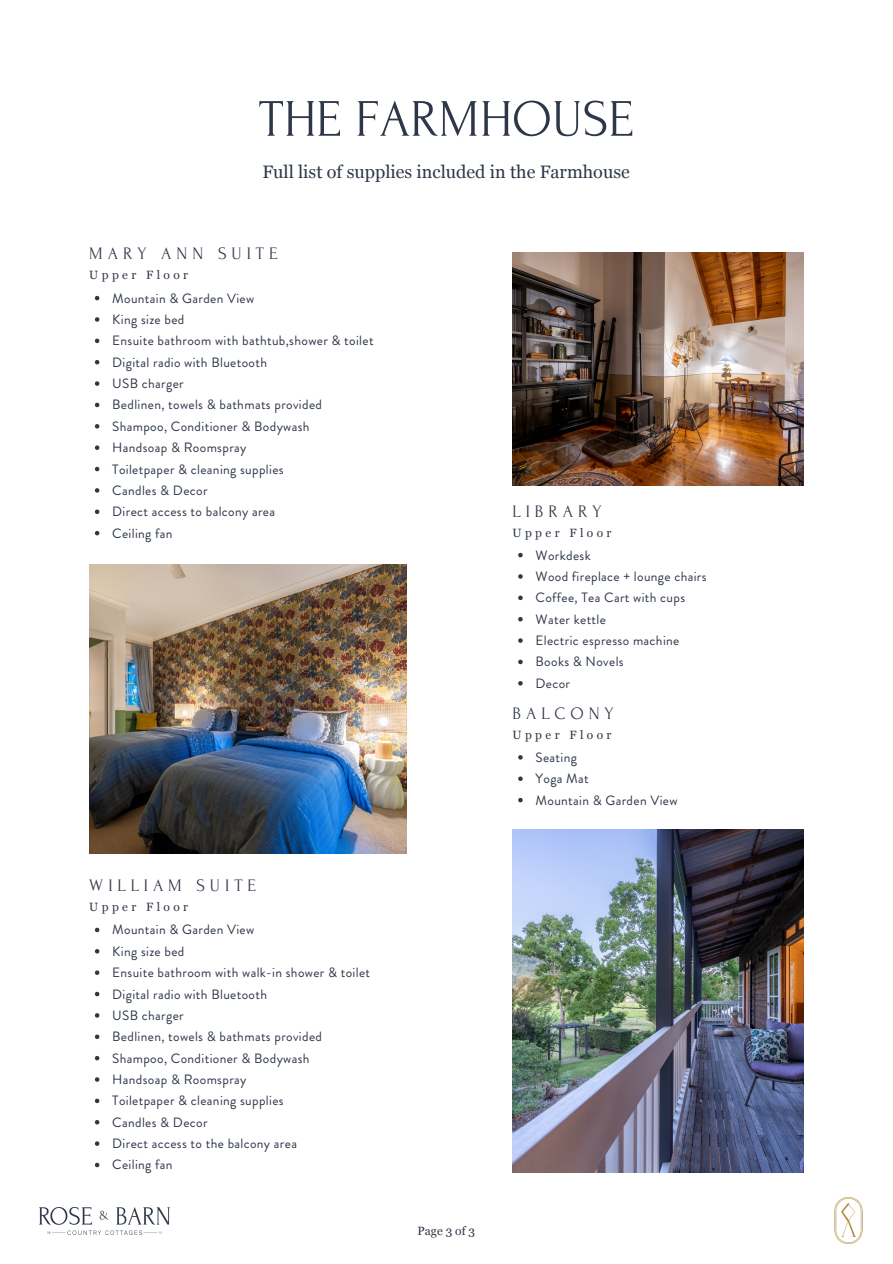
<style>
.page{position:relative;width:893px;height:1264px;background:#fff}
.page>*{position:absolute;margin:0;border:0;box-sizing:border-box;transform-origin:0 0}
.t1{font:52.5px "Forum";color:#2e3748}
.t2{font:18px "Georgia";color:#2e3748}
.t3{font:17.55px "Forum";letter-spacing:.285em;color:#2e3748}
.t4{font:13.5px "Brandon Grotesque";letter-spacing:.025em;color:#2e3748}
.t5{font:12px "Georgia";letter-spacing:.285em;color:#2e3748}
</style>
<div class="page">
<img style="left:512px;top:253px;width:291px;height:233px">
<svg style="left:95px;top:296px;width:4px;height:4px"></svg>
<svg style="left:95px;top:317px;width:4px;height:5px"></svg>
<svg style="left:95px;top:338px;width:4px;height:5px"></svg>
<svg style="left:95px;top:360px;width:4px;height:4px"></svg>
<svg style="left:95px;top:381px;width:4px;height:5px"></svg>
<svg style="left:95px;top:402px;width:4px;height:5px"></svg>
<svg style="left:95px;top:424px;width:4px;height:4px"></svg>
<svg style="left:95px;top:445px;width:4px;height:5px"></svg>
<svg style="left:95px;top:467px;width:4px;height:4px"></svg>
<svg style="left:95px;top:488px;width:4px;height:4px"></svg>
<svg style="left:95px;top:509px;width:4px;height:5px"></svg>
<svg style="left:95px;top:531px;width:4px;height:4px"></svg>
<svg style="left:95px;top:927px;width:4px;height:5px"></svg>
<svg style="left:95px;top:949px;width:4px;height:4px"></svg>
<svg style="left:95px;top:970px;width:4px;height:4px"></svg>
<svg style="left:95px;top:991px;width:4px;height:5px"></svg>
<svg style="left:95px;top:1013px;width:4px;height:4px"></svg>
<svg style="left:95px;top:1034px;width:4px;height:5px"></svg>
<svg style="left:95px;top:1055px;width:4px;height:5px"></svg>
<svg style="left:95px;top:1077px;width:4px;height:4px"></svg>
<svg style="left:95px;top:1098px;width:4px;height:5px"></svg>
<svg style="left:95px;top:1120px;width:4px;height:4px"></svg>
<svg style="left:95px;top:1141px;width:4px;height:4px"></svg>
<svg style="left:95px;top:1162px;width:4px;height:5px"></svg>
<svg style="left:518px;top:553px;width:4px;height:4px"></svg>
<svg style="left:518px;top:574px;width:4px;height:4px"></svg>
<svg style="left:518px;top:595px;width:4px;height:5px"></svg>
<svg style="left:518px;top:617px;width:4px;height:4px"></svg>
<svg style="left:518px;top:638px;width:4px;height:5px"></svg>
<svg style="left:518px;top:659px;width:4px;height:5px"></svg>
<svg style="left:518px;top:681px;width:4px;height:4px"></svg>
<svg style="left:518px;top:755px;width:4px;height:4px"></svg>
<svg style="left:518px;top:776px;width:4px;height:5px"></svg>
<svg style="left:518px;top:797px;width:4px;height:5px"></svg>
<img style="left:89px;top:564px;width:317px;height:289px">
<img style="left:512px;top:830px;width:291px;height:342px">
<img style="left:834px;top:1197px;width:28px;height:47px">
<img style="left:39px;top:1207px;width:131px;height:26px">
<p class="t1" style="left:259px;top:91px;width:376px">THE FARMHOUSE</p>
<p class="t2" style="left:262px;top:161px;width:369px">Full list of supplies included in the Farmhouse</p>
<p class="t3" style="left:89px;top:244px;width:190px">MARY ANN SUITE</p>
<p class="t5" style="left:89px;top:268px;width:100px">Upper Floor</p>
<p class="t4" style="left:112px;top:288px;width:143px">Mountain &amp; Garden View</p>
<p class="t4" style="left:112px;top:310px;width:74px">King size bed</p>
<p class="t4" style="left:112px;top:331px;width:263px">Ensuite bathroom with bathtub,shower &amp; toilet</p>
<p class="t4" style="left:112px;top:352px;width:156px">Digital radio with Bluetooth</p>
<p class="t4" style="left:112px;top:374px;width:73px">USB charger</p>
<p class="t4" style="left:112px;top:395px;width:211px">Bedlinen, towels &amp; bathmats provided</p>
<p class="t4" style="left:112px;top:416px;width:199px">Shampoo, Conditioner &amp; Bodywash</p>
<p class="t4" style="left:112px;top:438px;width:136px">Handsoap &amp; Roomspray</p>
<p class="t4" style="left:112px;top:459px;width:173px">Toiletpaper &amp; cleaning supplies</p>
<p class="t4" style="left:112px;top:480px;width:97px">Candles &amp; Decor</p>
<p class="t4" style="left:112px;top:502px;width:164px">Direct access to balcony area</p>
<p class="t4" style="left:112px;top:523px;width:62px">Ceiling fan</p>
<p class="t3" style="left:89px;top:875px;width:168px">WILLIAM SUITE</p>
<p class="t5" style="left:89px;top:899px;width:100px">Upper Floor</p>
<p class="t4" style="left:112px;top:920px;width:143px">Mountain &amp; Garden View</p>
<p class="t4" style="left:112px;top:941px;width:74px">King size bed</p>
<p class="t4" style="left:112px;top:963px;width:259px">Ensuite bathroom with walk-in shower &amp; toilet</p>
<p class="t4" style="left:112px;top:984px;width:156px">Digital radio with Bluetooth</p>
<p class="t4" style="left:112px;top:1005px;width:73px">USB charger</p>
<p class="t4" style="left:112px;top:1027px;width:211px">Bedlinen, towels &amp; bathmats provided</p>
<p class="t4" style="left:112px;top:1048px;width:199px">Shampoo, Conditioner &amp; Bodywash</p>
<p class="t4" style="left:112px;top:1069px;width:136px">Handsoap &amp; Roomspray</p>
<p class="t4" style="left:112px;top:1091px;width:173px">Toiletpaper &amp; cleaning supplies</p>
<p class="t4" style="left:112px;top:1112px;width:97px">Candles &amp; Decor</p>
<p class="t4" style="left:112px;top:1133px;width:186px">Direct access to the balcony area</p>
<p class="t4" style="left:112px;top:1155px;width:62px">Ceiling fan</p>
<p class="t3" style="left:512px;top:502px;width:91px">LIBRARY</p>
<p class="t5" style="left:512px;top:526px;width:100px">Upper Floor</p>
<p class="t4" style="left:535px;top:545px;width:57px">Workdesk</p>
<p class="t4" style="left:535px;top:567px;width:172px">Wood fireplace + lounge chairs</p>
<p class="t4" style="left:535px;top:588px;width:151px">Coffee, Tea Cart with cups</p>
<p class="t4" style="left:535px;top:609px;width:72px">Water kettle</p>
<p class="t4" style="left:535px;top:631px;width:145px">Electric espresso machine</p>
<p class="t4" style="left:535px;top:652px;width:90px">Books &amp; Novels</p>
<p class="t4" style="left:535px;top:673px;width:36px">Decor</p>
<p class="t3" style="left:512px;top:704px;width:103px">BALCONY</p>
<p class="t5" style="left:512px;top:728px;width:100px">Upper Floor</p>
<p class="t4" style="left:535px;top:747px;width:43px">Seating</p>
<p class="t4" style="left:535px;top:769px;width:55px">Yoga Mat</p>
<p class="t4" style="left:535px;top:790px;width:143px">Mountain &amp; Garden View</p>
<p class="t5" style="left:417px;top:1223px;width:59px">Page 3 of 3</p>
</div>
